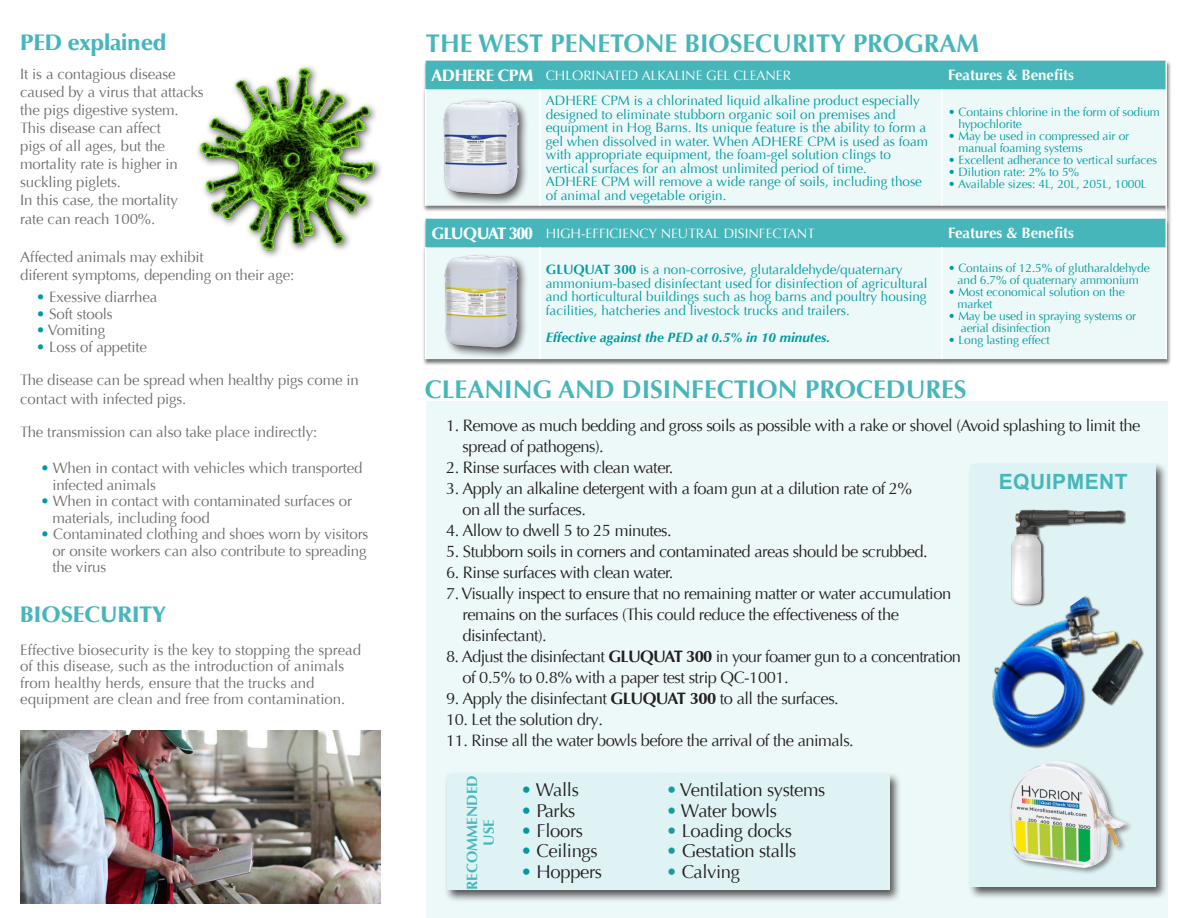
<style>
.page{position:relative;width:1188px;height:918px;background:#fff}
.page>*{position:absolute;margin:0;border:0;box-sizing:border-box;transform-origin:0 0}
.t1{font:700 25.5px "Optima LT Pro";color:#47b6bb}
.t2{font:900 22.5px "Optima LT Pro";letter-spacing:-.01em;color:#47b6bb}
.t3{font:700 21px "Arial";letter-spacing:.025em;color:#47b6bb}
.t4{font:18.45px "Optima LT Pro";letter-spacing:-.02em;color:#231f20}
.t5{font:16.5px/21px "Optima LT Pro";letter-spacing:-.03em;color:#231f20}
.t6{font:900 16.5px "Optima LT Pro";letter-spacing:-.04em;color:#fff}
.t7{font:900 16.5px "Optima LT Pro";letter-spacing:-.02em;color:#fff}
.t8{font:15px/16.5px "Optima LT Pro";letter-spacing:-.01em;color:#6c6d70}
.t9{font:700 15px "Optima LT Pro";color:#fff}
.t10{font:700 14.85px/16.6px "Optima LT Pro";color:#47b6bb;text-align:center}
.t11{font:13.5px/13.5px "Optima LT Pro";color:#009aa0}
.t12{font:13.5px "Optima LT Pro";color:#fff}
.t13{font:italic 700 13.5px "Optima LT Pro";color:#009aa0}
.t14{font:12px/12px "Optima LT Pro";letter-spacing:-.01em;color:#009aa0}
.s1{color:#009aa0}
.s2{font-weight:700}
.s3{color:#179ba1}
</style>
<div class="page">
<div style="left:423px;top:60px;width:749px;height:306px;background:#231f20;opacity:.61"></div>
<div style="left:426px;top:61px;width:740px;height:28px;background:#47b6bb"></div>
<svg style="left:426px;top:89px;width:740px;height:270px;background:#d8eeef"></svg>
<hr style="left:425px;top:89px;width:1px;height:117px;background:#fff">
<hr style="left:539px;top:89px;width:2px;height:117px;background:#fff">
<hr style="left:941px;top:89px;width:2px;height:117px;background:#fff">
<hr style="left:1166px;top:89px;width:1px;height:117px;background:#fff">
<hr style="left:425px;top:247px;width:1px;height:112px;background:#fff">
<hr style="left:539px;top:247px;width:2px;height:112px;background:#fff">
<hr style="left:941px;top:247px;width:2px;height:112px;background:#fff">
<hr style="left:1166px;top:247px;width:1px;height:112px;background:#fff">
<svg style="left:1166px;top:61px;width:1px;height:28px"></svg>
<svg style="left:1166px;top:206px;width:1px;height:41px"></svg>
<div style="left:426px;top:401px;width:742px;height:516px;background:#edf8f8"></div>
<img style="left:20px;top:730px;width:360px;height:174px">
<img style="left:198px;top:66px;width:182px;height:189px">
<div style="left:443px;top:253px;width:86px;height:106px;background:#231f20;opacity:.75"></div>
<img style="left:444px;top:256px;width:74px;height:93px">
<div style="left:442px;top:98px;width:87px;height:108px;background:#231f20;opacity:.75"></div>
<img style="left:444px;top:100px;width:74px;height:95px">
<div style="left:968px;top:461px;width:200px;height:439px;background:#231f20;opacity:.75"></div>
<div style="left:971px;top:464px;width:185px;height:423px;background:#e0f3f4"></div>
<img style="left:992px;top:587px;width:173px;height:175px">
<div style="left:1012px;top:510px;width:114px;height:97px;background:#231f20;opacity:.75"></div>
<img style="left:1010px;top:509px;width:115px;height:96px">
<div style="left:1008px;top:760px;width:126px;height:116px;background:#e0f3f4"></div>
<img style="left:1007px;top:759px;width:122px;height:115px">
<div style="left:444px;top:772px;width:458px;height:131px;background:#231f20;opacity:.75"></div>
<div style="left:513px;top:774px;width:156px;height:116px;background:#e0f3f4"></div>
<div style="left:447px;top:774px;width:66px;height:116px;background:#e0f3f4"></div>
<div style="left:666px;top:774px;width:223px;height:116px;background:#e0f3f4"></div>
<p class="t2" style="left:20px;top:29px;width:148px">PED explained</p>
<p class="t8" style="left:20px;top:66px;width:157px">It is a contagious disease</p>
<p class="t8" style="left:20px;top:84px;width:185px">caused by a virus that attacks</p>
<p class="t8" style="left:20px;top:102px;width:160px">the pigs digestive system.</p>
<p class="t8" style="left:20px;top:119px;width:159px;line-height:18px">This disease can affect pigs of all ages, but the mortality rate is higher in suckling piglets.</p>
<p class="t8" style="left:20px;top:190px;width:159px;line-height:19.5px">In this case, the mortality rate can reach 100%.</p>
<p class="t8" style="left:20px;top:248px;width:275px;line-height:18px">Affected animals may exhibit<br>diferent symptoms, depending on their age:</p>
<p class="t8" style="left:36px;top:289px;width:122px"><span class="s1">•</span> Exessive diarrhea</p>
<p class="t8" style="left:36px;top:306px;width:78px"><span class="s1">•</span> Soft stools</p>
<p class="t8" style="left:36px;top:322px;width:70px"><span class="s1">•</span> Vomiting</p>
<p class="t8" style="left:36px;top:339px;width:112px"><span class="s1">•</span> Loss of appetite</p>
<p class="t8" style="left:20px;top:372px;width:340px">The disease can be spread when healthy pigs come in</p>
<p class="t8" style="left:20px;top:391px;width:168px">contact with infected pigs.</p>
<p class="t8" style="left:20px;top:424px;width:299px">The transmission can also take place indirectly:</p>
<p class="t8" style="left:40px;top:460px;width:324px"><span class="s1">•</span> When in contact with vehicles which transported</p>
<p class="t8" style="left:52px;top:477px;width:105px">infected animals</p>
<p class="t8" style="left:40px;top:493px;width:313px"><span class="s1">•</span> When in contact with contaminated surfaces or</p>
<p class="t8" style="left:52px;top:510px;width:159px">materials, including food</p>
<p class="t8" style="left:52px;top:526px;width:318px;text-align:justify;text-indent:-12px"><span class="s1">•</span> Contaminated clothing and shoes worn by visitors or onsite workers can also contribute to spreading the virus</p>
<p class="t2" style="left:20px;top:600px;width:147px">BIOSECURITY</p>
<p class="t8" style="left:20px;top:642px;width:342px">Effective biosecurity is the key to stopping the spread of this disease, such as the introduction of animals from healthy herds, ensure that the trucks and equipment are clean and free from contamination.</p>
<p class="t1" style="left:426px;top:28px;width:555px">THE WEST PENETONE BIOSECURITY PROGRAM</p>
<p class="t7" style="left:432px;top:65px;width:104px">ADHERE CPM</p>
<p class="t12" style="left:546px;top:67px;width:247px">CHLORINATED ALKALINE GEL CLEANER</p>
<p class="t9" style="left:948px;top:66px;width:128px">Features &amp; Benefits</p>
<p class="t11" style="left:546px;top:94px;width:376px">ADHERE CPM is a chlorinated liquid alkaline product especially designed to eliminate stubborn organic soil on premises and</p>
<p class="t11" style="left:546px;top:121px;width:384px">equipment in Hog Barns. Its unique feature is the ability to form a gel when dissolved in water. When ADHERE CPM is used as foam with appropriate equipment, the foam-gel solution clings to</p>
<p class="t11" style="left:546px;top:161px;width:322px">vertical surfaces for an almost unlimited period of time.</p>
<p class="t11" style="left:546px;top:175px;width:378px">ADHERE CPM will remove a wide range of soils, including those of animal and vegetable origin.</p>
<p class="t14" style="left:959px;top:106px;width:203px;text-indent:-11px">• Contains chlorine in the form of sodium hypochlorite</p>
<p class="t14" style="left:959px;top:130px;width:172px;text-indent:-11px">• May be used in compressed air or manual foaming systems</p>
<p class="t14" style="left:948px;top:154px;width:211px">• Excellent adherance to vertical surfaces</p>
<p class="t14" style="left:948px;top:166px;width:133px">• Dilution rate: 2% to 5%</p>
<p class="t14" style="left:948px;top:178px;width:200px">• Available sizes: 4L, 20L, 205L, 1000L</p>
<p class="t6" style="left:432px;top:223px;width:103px">GLUQUAT 300</p>
<p class="t12" style="left:546px;top:225px;width:271px">HIGH-EFFICIENCY NEUTRAL DISINFECTANT</p>
<p class="t9" style="left:948px;top:224px;width:128px">Features &amp; Benefits</p>
<p class="t11" style="left:546px;top:263px;width:383px"><span class="s2">GLUQUAT 300</span> is a non-corrosive, glutaraldehyde/quaternary ammonium-based disinfectant used for disinfection of agricultural and horticultural buildings such as hog barns and poultry housing facilities, hatcheries and livestock trucks and trailers.</p>
<p class="t13" style="left:546px;top:329px;width:286px">Effective against the PED at 0.5% in 10 minutes.</p>
<p class="t14" style="left:948px;top:262px;width:203px;text-align:center">• Contains of 12.5% of glutharaldehyde and 6.7% of quaternary ammonium</p>
<p class="t14" style="left:958px;top:286px;width:169px;text-indent:-10px">• Most economical solution on the market</p>
<p class="t14" style="left:961px;top:310px;width:177px;text-indent:-13px">• May be used in spraying systems or aerial disinfection</p>
<p class="t14" style="left:948px;top:334px;width:103px">• Long lasting effect</p>
<p class="t1" style="left:425px;top:373px;width:543px">CLEANING AND DISINFECTION PROCEDURES</p>
<p class="t5" style="left:462px;top:415px;width:679px;text-indent:-16px">1. Remove as much bedding and gross soils as possible with a rake or shovel (Avoid splashing to limit the spread of pathogens).</p>
<p class="t5" style="left:446px;top:457px;width:229px">2. Rinse surfaces with clean water.</p>
<p class="t5" style="left:446px;top:478px;width:468px">3. Apply an alkaline detergent with a foam gun at a dilution rate of 2%</p>
<p class="t5" style="left:462px;top:499px;width:125px">on all the surfaces.</p>
<p class="t5" style="left:446px;top:520px;width:227px">4. Allow to dwell 5 to 25 minutes.</p>
<p class="t5" style="left:446px;top:541px;width:483px">5. Stubborn soils in corners and contaminated areas should be scrubbed.</p>
<p class="t5" style="left:446px;top:562px;width:229px">6. Rinse surfaces with clean water.</p>
<p class="t5" style="left:446px;top:583px;width:507px">7. Visually inspect to ensure that no remaining matter or water accumulation</p>
<p class="t5" style="left:462px;top:604px;width:438px">remains on the surfaces (This could reduce the effectiveness of the</p>
<p class="t5" style="left:462px;top:625px;width:86px">disinfectant).</p>
<p class="t5" style="left:446px;top:646px;width:516px">8. Adjust the disinfectant <span class="s2">GLUQUAT 300</span> in your foamer gun to a concentration</p>
<p class="t5" style="left:462px;top:667px;width:328px">of 0.5% to 0.8% with a paper test strip QC-1001.</p>
<p class="t5" style="left:446px;top:688px;width:394px">9. Apply the disinfectant <span class="s2">GLUQUAT 300</span> to all the surfaces.</p>
<p class="t5" style="left:446px;top:709px;width:158px">10. Let the solution dry.</p>
<p class="t5" style="left:446px;top:730px;width:409px">11. Rinse all the water bowls before the arrival of the animals.</p>
<p class="t3" style="left:999px;top:466px;width:131px">EQUIPMENT</p>
<p class="t10" style="left:464px;top:890px;width:116px;rotate:-90deg">RECOMMENDED<br>USE</p>
<p class="t4" style="left:666px;top:779px;width:161px"><span class="s3">•</span> Ventilation systems</p>
<p class="t4" style="left:521px;top:779px;width:59px"><span class="s1">•</span> Walls</p>
<p class="t4" style="left:521px;top:799px;width:56px"><span class="s1">•</span> Parks</p>
<p class="t4" style="left:521px;top:819px;width:64px"><span class="s1">•</span> Floors</p>
<p class="t4" style="left:521px;top:840px;width:78px"><span class="s1">•</span> Ceilings</p>
<p class="t4" style="left:521px;top:860px;width:83px"><span class="s1">•</span> Hoppers</p>
<p class="t4" style="left:666px;top:799px;width:112px"><span class="s3">•</span> Water bowls</p>
<p class="t4" style="left:666px;top:819px;width:127px"><span class="s3">•</span> Loading docks</p>
<p class="t4" style="left:666px;top:840px;width:132px"><span class="s3">•</span> Gestation stalls</p>
<p class="t4" style="left:666px;top:860px;width:75px"><span class="s3">•</span> Calving</p>
</div>
